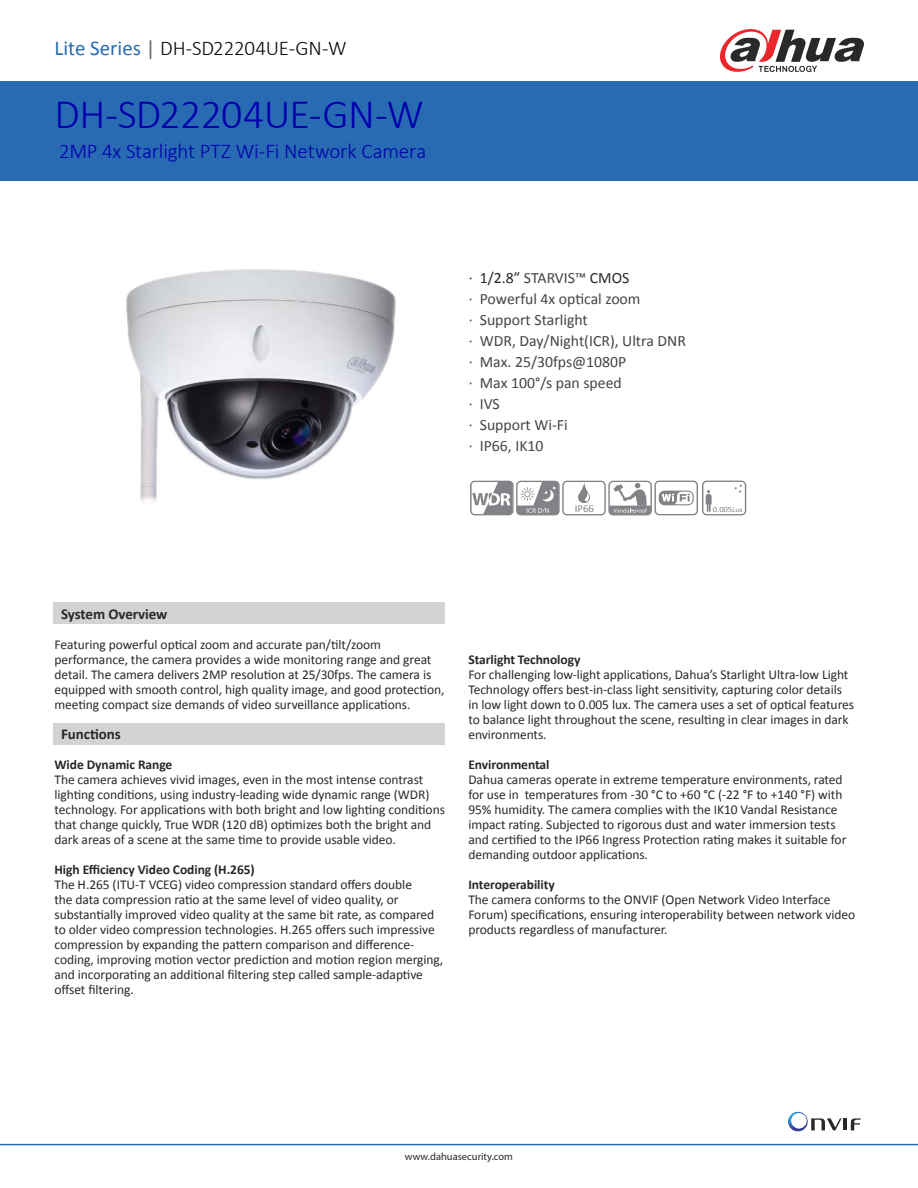
<style>
.page{position:relative;width:918px;height:1188px;background:#fff}
.page>*{position:absolute;margin:0;border:0;box-sizing:border-box;transform-origin:0 0}
.t1{font:300 42px "Calibri";letter-spacing:-.015em;color:#0000ab}
.t2{font:300 21px "Calibri";letter-spacing:-.01em;color:#0000ab}
.t3{font:300 21px "Calibri";letter-spacing:-.01em;color:#030b0a}
.t4{font:15.75px/21px "Calibri";color:#454446}
.t5{font:700 15px "Calibri";letter-spacing:-.005em;color:#2b2829}
.t6{font:13.5px/15px "Calibri";letter-spacing:-.005em;color:#2b2829}
.t7{font:700 13.5px "Calibri";letter-spacing:-.005em;color:#2b2829}
.t8{font:10.5px "Myriad Pro";color:#2b2829}
.t9{font:10.5px "Calibri";color:#828386;scale:1.04 1}
.t10{font:7.95px "Calibri";color:#828386;scale:1.08 1}
.s1{font-weight:400;color:#286bb3}
.s2{font-weight:400;color:#656668}
.s3{color:#2b2829}
.s4{font-size:7.05px}
</style>
<div class="page">
<div style="left:0;top:81px;width:918px;height:100px;background:#286bb3"></div>
<hr style="left:0;top:1144px;width:918px;height:1px;background:#286bb3">
<svg style="left:720px;top:29px;width:144px;height:43px"></svg>
<hr style="left:843px;top:1118px;width:4px;height:12px;background:#2a2829">
<svg style="left:811px;top:1118px;width:31px;height:12px"></svg>
<svg style="left:851px;top:1118px;width:10px;height:12px"></svg>
<img style="left:788px;top:1112px;width:20px;height:20px">
<img style="left:126px;top:269px;width:270px;height:234px">
<div style="left:54px;top:603px;width:391px;height:21px;background:#d1d3d4"></div>
<div style="left:54px;top:723px;width:391px;height:22px;background:#d1d3d4"></div>
<svg style="left:470px;top:481px;width:276px;height:34px"></svg>
<h2 class="t3" style="left:55px;top:40px;width:293px"><span class="s1">Lite Series</span> <span class="s2">|</span> DH-SD22204UE-GN-W</h2>
<h1 class="t1" style="left:55px;top:98px;width:371px">DH-SD22204UE-GN-W</h1>
<h2 class="t2" style="left:59px;top:143px;width:369px">2MP 4x Starlight PTZ Wi-Fi Network Camera</h2>
<p class="t4" style="left:469px;top:268px;width:219px"><span class="s3">· 1/2.8”</span> STARVIS™ <span class="s3">CMOS<br></span>· Powerful 4x optical zoom<br>· Support Starlight<br>· WDR, Day/Night(ICR), Ultra DNR · Max. 25/30fps@1080P<br>· Max 100°/s pan speed<br>· IVS<br>· Support Wi-Fi<br>· IP66, IK10</p>
<p class="t9" style="left:575px;top:504px;width:20px">IP66</p>
<p class="t10" style="left:713px;top:504px;width:29px">0.005<span class="s4">Lux</span></p>
<p class="t5" style="left:61px;top:608px;width:108px">System Overview</p>
<p class="t6" style="left:54px;top:637px;width:391px">Featuring powerful optical zoom and accurate pan/tilt/zoom performance, the camera provides a wide monitoring range and great detail. The camera delivers 2MP resolution at 25/30fps. The camera is equipped with smooth control, high quality image, and good protection, meeting compact size demands of video surveillance applications.</p>
<p class="t5" style="left:61px;top:724px;width:61px">Functions</p>
<p class="t7" style="left:54px;top:759px;width:119px">Wide Dynamic Range</p>
<p class="t6" style="left:54px;top:772px;width:392px">The camera achieves vivid images, even in the most intense contrast lighting conditions, using industry-leading wide dynamic range (WDR) technology. For applications with both bright and low lighting conditions that change quickly, True WDR (120 dB) optimizes both the bright and dark areas of a scene at the same time to provide usable video.</p>
<p class="t7" style="left:54px;top:861px;width:202px">High Efficiency Video Coding (H.265)</p>
<p class="t6" style="left:54px;top:877px;width:390px">The H.265 (ITU-T VCEG) video compression standard offers double<br>the data compression ratio at the same level of video quality, or substantially improved video quality at the same bit rate, as compared to older video compression technologies. H.265 offers such impressive compression by expanding the pattern comparison and difference&shy;coding, improving motion vector prediction and motion region merging, and incorporating an additional filtering step called sample-adaptive offset filtering.</p>
<p class="t7" style="left:468px;top:651px;width:114px">Starlight Technology</p>
<p class="t6" style="left:468px;top:667px;width:387px">For challenging low-light applications, Dahua’s Starlight Ultra-low Light Technology offers best-in-class light sensitivity, capturing color details in low light down to 0.005 lux. The camera uses a set of optical features to balance light throughout the scene, resulting in clear images in dark environments.</p>
<p class="t7" style="left:468px;top:756px;width:83px">Environmental</p>
<p class="t6" style="left:468px;top:772px;width:380px">Dahua cameras operate in extreme temperature environments, rated for use in temperatures from -30 °C to +60 °C (-22 °F to +140 °F) with 95% humidity. The camera complies with the IK10 Vandal Resistance impact rating. Subjected to rigorous dust and water immersion tests and certified to the IP66 Ingress Protection rating makes it suitable for demanding outdoor applications.</p>
<p class="t7" style="left:468px;top:876px;width:88px">Interoperability</p>
<p class="t6" style="left:468px;top:892px;width:389px">The camera conforms to the ONVIF (Open Network Video Interface<br>Forum) specifications, ensuring interoperability between network video products regardless of manufacturer.</p>
<p class="t8" style="left:405px;top:1153px;width:110px">www.dahuasecurity.com</p>
</div>
